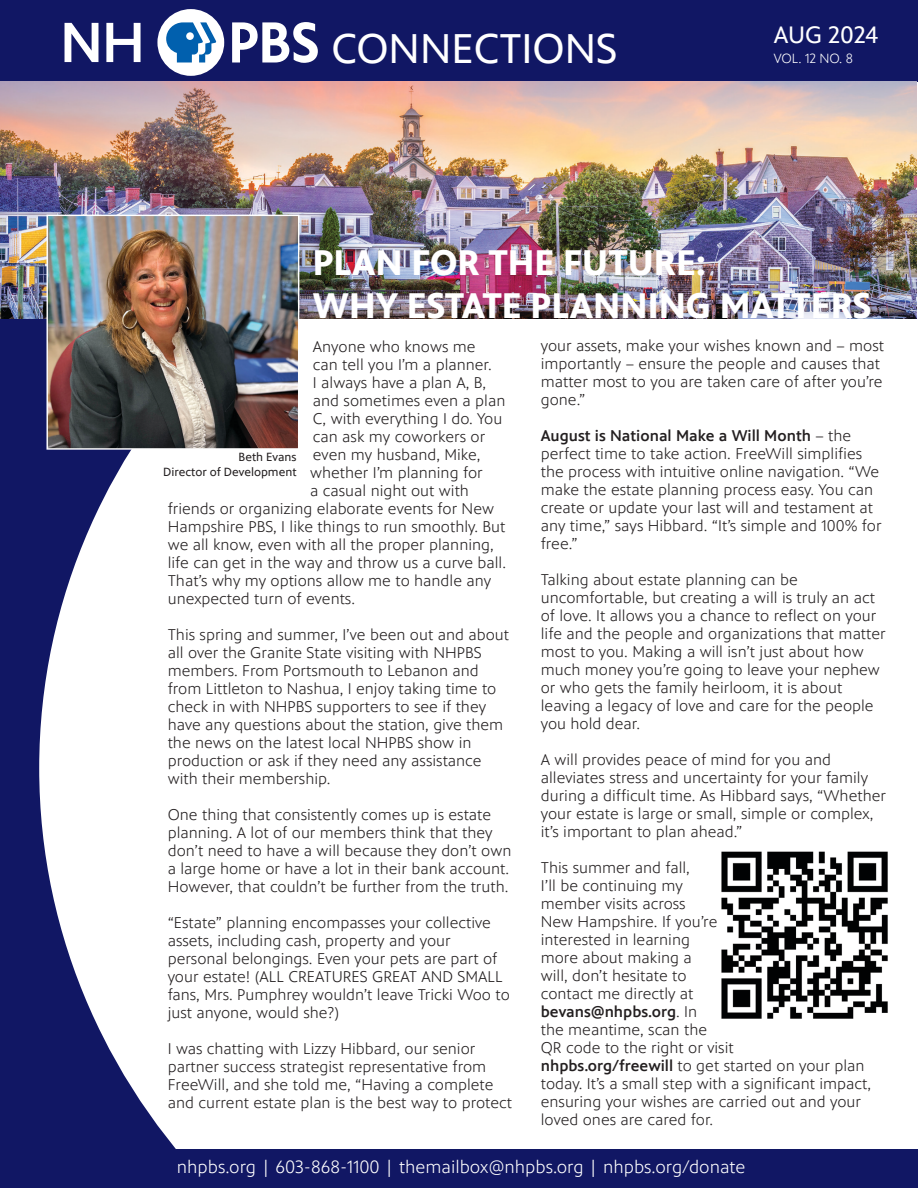
<style>
.page{position:relative;width:918px;height:1188px;background:#fff}
.page>*{position:absolute;margin:0;border:0;box-sizing:border-box;transform-origin:0 0}
.t1{font:42px "PBS Sans";color:#fff}
.t2{font:700 36px/43.2px "PBS Sans";color:#fff}
.t3{font:24px "PBS Sans";letter-spacing:-.005em;color:#fff}
.t4{font:300 18px "PBS Sans";color:#fff}
.a_head_black{font:300 15.75px/18px "PBS Sans";color:#231f20}
.t5{font:300 13.5px "PBS Sans";color:#fff}
.t6{font:12px/14.4px "PBS Sans";color:#231f20;text-align:right}
.s1{font-weight:500}
</style>
<div class="page">
<div style="left:1px;top:0;width:917px;height:85px;background:#111764"></div>
<div style="left:157px;top:9px;width:67px;height:67px;background:#fff;border-radius:50%"></div>
<svg style="left:232px;top:22px;width:86px;height:41px"></svg>
<svg style="left:166px;top:22px;width:50px;height:40px"></svg>
<svg style="left:65px;top:23px;width:33px;height:39px"></svg>
<svg style="left:106px;top:23px;width:35px;height:39px"></svg>
<div style="left:0;top:215px;width:918px;height:919px;background:#111764"></div>
<div style="left:39px;top:318px;width:879px;height:831px;background:#fff"></div>
<div style="left:8px;top:1149px;width:910px;height:39px;background:#111764"></div>
<img style="left:1px;top:82px;width:915px;height:236px">
<img style="left:48px;top:217px;width:249px;height:231px">
<div style="left:46px;top:215px;width:253px;height:235px;border:1px solid #fff"></div>
<img style="left:720px;top:842px;width:169px;height:186px">
<div style="left:718px;top:840px;width:173px;height:190px;border:1px solid #fff"></div>
<p class="t1" style="left:331px;top:26px;width:288px">CONNECTIONS</p>
<p class="t3" style="left:774px;top:22px;width:106px">AUG 2024</p>
<p class="t5" style="left:774px;top:51px;width:81px">VOL. 12 NO. 8</p>
<p class="t2" style="left:313px;top:241px;width:560px">PLAN FOR THE FUTURE:<br>WHY ESTATE PLANNING MATTERS</p>
<p class="a_head_black" style="left:541px;top:337px;width:345px">your assets, make your wishes known and – most importantly – ensure the people and causes that matter most to you are taken care of after you’re gone.”</p>
<p class="a_head_black" style="left:541px;top:427px;width:342px"><span class="s1">August is National Make a Will Month</span> – the perfect time to take action. FreeWill simplifies the process with intuitive online navigation. “We make the estate planning process easy. You can create or update your last will and testament at any time,” says Hibbard. “It’s simple and 100% for free.”</p>
<p class="a_head_black" style="left:541px;top:571px;width:346px">Talking about estate planning can be uncomfortable, but creating a will is truly an act of love. It allows you a chance to reflect on your life and the people and organizations that matter most to you. Making a will isn’t just about how much money you’re going to leave your nephew or who gets the family heirloom, it is about leaving a legacy of love and care for the people you hold dear.</p>
<p class="a_head_black" style="left:541px;top:751px;width:347px">A will provides peace of mind for you and alleviates stress and uncertainty for your family during a difficult time. As Hibbard says, “Whether your estate is large or small, simple or complex, it’s important to plan ahead.”</p>
<p class="a_head_black" style="left:541px;top:859px;width:178px">This summer and fall,<br>I’ll be continuing my member visits across<br>New Hampshire. If you’re interested in learning more about making a will, don’t hesitate to contact me directly at</p>
<p class="a_head_black" style="left:541px;top:1003px;width:332px"><span class="s1">bevans@nhpbs.org</span>. In<br>the meantime, scan the<br>QR code to the right or visit<br><span class="s1">nhpbs.org/freewill</span> to get started on your plan today. It’s a small step with a significant impact, ensuring your wishes are carried out and your loved ones are cared for.</p>
<p class="t4" style="left:177px;top:1157px;width:570px">nhpbs.org | 603-868-1100 | themailbox@nhpbs.org | nhpbs.org/donate</p>
<p class="a_head_black" style="left:313px;top:338px;width:164px">Anyone who knows me</p>
<p class="a_head_black" style="left:313px;top:356px;width:181px">can tell you I’m a planner.</p>
<p class="a_head_black" style="left:313px;top:374px;width:175px">I always have a plan A, B,</p>
<p class="a_head_black" style="left:313px;top:392px;width:194px">and sometimes even a plan</p>
<p class="a_head_black" style="left:313px;top:410px;width:191px">C, with everything I do. You</p>
<p class="a_head_black" style="left:313px;top:428px;width:174px">can ask my coworkers or</p>
<p class="a_head_black" style="left:313px;top:446px;width:169px">even my husband, Mike,</p>
<p class="a_head_black" style="left:310px;top:464px;width:174px">whether I’m planning for</p>
<p class="a_head_black" style="left:310px;top:482px;width:160px">a casual night out with</p>
<p class="a_head_black" style="left:168px;top:500px;width:328px">friends or organizing elaborate events for New</p>
<p class="a_head_black" style="left:168px;top:518px;width:339px">Hampshire PBS, I like things to run smoothly. But</p>
<p class="a_head_black" style="left:168px;top:536px;width:328px">we all know, even with all the proper planning,</p>
<p class="a_head_black" style="left:168px;top:554px;width:340px">life can get in the way and throw us a curve ball.</p>
<p class="a_head_black" style="left:168px;top:572px;width:325px">That’s why my options allow me to handle any</p>
<p class="a_head_black" style="left:168px;top:590px;width:189px">unexpected turn of events.</p>
<p class="a_head_black" style="left:168px;top:626px;width:343px">This spring and summer, I’ve been out and about all over the Granite State visiting with NHPBS members. From Portsmouth to Lebanon and from Littleton to Nashua, I enjoy taking time to check in with NHPBS supporters to see if they have any questions about the station, give them the news on the latest local NHPBS show in production or ask if they need any assistance with their membership.</p>
<p class="a_head_black" style="left:168px;top:806px;width:345px">One thing that consistently comes up is estate planning. A lot of our members think that they don’t need to have a will because they don’t own a large home or have a lot in their bank account.<br>However, that couldn’t be further from the truth.</p>
<p class="a_head_black" style="left:168px;top:914px;width:344px">“Estate” planning encompasses your collective assets, including cash, property and your personal belongings. Even your pets are part of your estate! (ALL CREATURES GREAT AND SMALL fans, Mrs. Pumphrey wouldn’t leave Tricki Woo to just anyone, would she?)</p>
<p class="a_head_black" style="left:168px;top:1040px;width:346px">I was chatting with Lizzy Hibbard, our senior partner success strategist representative from FreeWill, and she told me, “Having a complete and current estate plan is the best way to protect</p>
<p class="t6" style="left:163px;top:450px;width:135px">Beth Evans<br>Director of Development</p>
</div>
